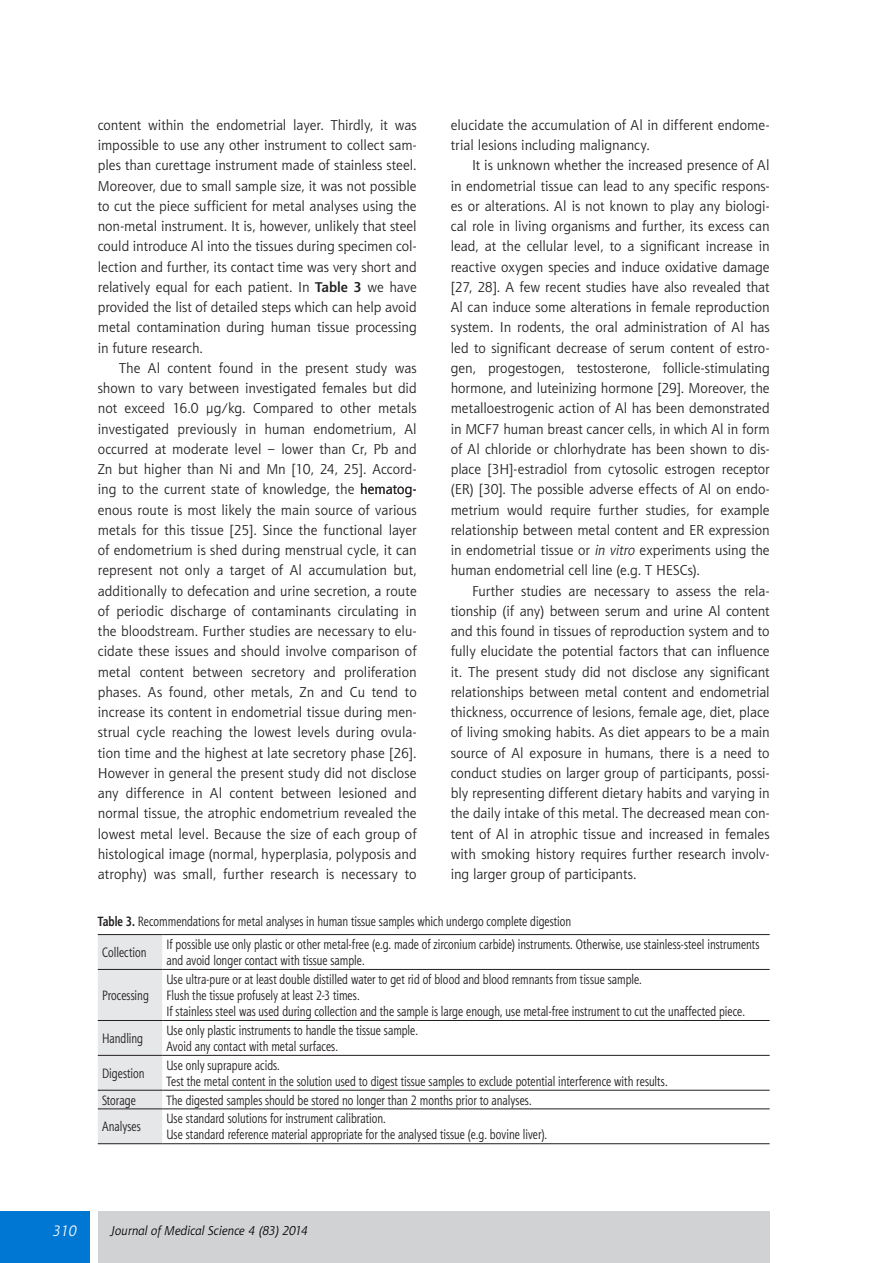
<style>
.page{position:relative;width:893px;height:1263px;background:#fff}
.page>*{position:absolute;margin:0;border:0;box-sizing:border-box;transform-origin:0 0}
.t1{font:italic 15px "Aerton TTEFN";color:#fff}
.TXT_wciecie_kopia{font:14.25px/20.2px "Aerton TTEFN";color:#231f20;text-align:justify}
.TXT_bez_wciecia{font:14.25px/20.2px "Aerton TTEFN";color:#231f20;text-align:justify}
.Tekst_tabeli{font:13.5px/16.2px "Aerton Cnd TTEFN";letter-spacing:.005em;color:#231f20}
._1_Podpis{font:13.5px "Aerton Cnd TTEFN";letter-spacing:.005em;color:#231f20}
.t2{font:italic 12.75px "Aerton TTEFN";color:#000}
.s1{font-weight:700}
.s2{font-style:italic}
</style>
<div class="page">
<div style="left:0;top:1212px;width:89px;height:51px;background:#0077d2"></div>
<div style="left:98px;top:1212px;width:672px;height:51px;background:#d1d2d4"></div>
<div style="left:98px;top:935px;width:64px;height:208px;background:#e6e7e9"></div>
<hr style="left:98px;top:1020px;width:64px;height:1px;background:#231f20">
<hr style="left:162px;top:1020px;width:608px;height:1px;background:#231f20">
<hr style="left:98px;top:1055px;width:64px;height:1px;background:#231f20">
<hr style="left:162px;top:1055px;width:608px;height:1px;background:#231f20">
<hr style="left:98px;top:1090px;width:64px;height:1px;background:#231f20">
<hr style="left:162px;top:1090px;width:608px;height:1px;background:#231f20">
<hr style="left:98px;top:934px;width:64px;height:1px;background:#231f20">
<hr style="left:162px;top:934px;width:608px;height:1px;background:#231f20">
<hr style="left:98px;top:969px;width:64px;height:1px;background:#231f20">
<hr style="left:162px;top:969px;width:608px;height:1px;background:#231f20">
<hr style="left:98px;top:1108px;width:64px;height:1px;background:#231f20">
<hr style="left:98px;top:1143px;width:64px;height:1px;background:#231f20">
<hr style="left:162px;top:1108px;width:608px;height:1px;background:#231f20">
<hr style="left:162px;top:1143px;width:608px;height:1px;background:#231f20">
<p class="TXT_bez_wciecia" style="left:98px;top:115px;width:320px">content within the endometrial layer. Thirdly, it was impossible to use any other instrument to collect sam‑ ples than curettage instrument made of stainless steel.<br>Moreover, due to small sample size, it was not possible to cut the piece sufficient for metal analyses using the non‑metal instrument. It is, however, unlikely that steel could introduce Al into the tissues during specimen col‑ lection and further, its contact time was very short and relatively equal for each patient. In <span class="s1">Table 3</span> we have provided the list of detailed steps which can help avoid metal contamination during human tissue processing in future research.</p>
<p class="TXT_wciecie_kopia" style="left:98px;top:358px;width:320px;text-indent:21px">The Al content found in the present study was shown to vary between investigated females but did not exceed 16.0 µg/kg. Compared to other metals investigated previously in human endometrium, Al occurred at moderate level – lower than Cr, Pb and Zn but higher than Ni and Mn [10, 24, 25]. Accord‑ ing to the current state of knowledge, the hematog‑ enous route is most likely the main source of various metals for this tissue [25]. Since the functional layer of endometrium is shed during menstrual cycle, it can represent not only a target of Al accumulation but, additionally to defecation and urine secretion, a route of periodic discharge of contaminants circulating in the bloodstream. Further studies are necessary to elu‑ cidate these issues and should involve comparison of metal content between secretory and proliferation phases. As found, other metals, Zn and Cu tend to increase its content in endometrial tissue during men‑ strual cycle reaching the lowest levels during ovula‑ tion time and the highest at late secretory phase [26].<br>However in general the present study did not disclose any difference in Al content between lesioned and normal tissue, the atrophic endometrium revealed the lowest metal level. Because the size of each group of histological image (normal, hyperplasia, polyposis and atrophy) was small, further research is necessary to</p>
<p class="TXT_wciecie_kopia" style="left:451px;top:115px;width:320px">elucidate the accumulation of Al in different endome‑ trial lesions including malignancy.</p>
<p class="TXT_wciecie_kopia" style="left:451px;top:155px;width:320px;text-indent:21px">It is unknown whether the increased presence of Al in endometrial tissue can lead to any specific respons‑ es or alterations. Al is not known to play any biologi‑ cal role in living organisms and further, its excess can lead, at the cellular level, to a significant increase in reactive oxygen species and induce oxidative damage [27, 28]. A few recent studies have also revealed that Al can induce some alterations in female reproduction system. In rodents, the oral administration of Al has led to significant decrease of serum content of estro‑ gen, progestogen, testosterone, follicle‑stimulating hormone, and luteinizing hormone [29]. Moreover, the metalloestrogenic action of Al has been demonstrated in MCF7 human breast cancer cells, in which Al in form of Al chloride or chlorhydrate has been shown to dis‑ place [3H]-estradiol from cytosolic estrogen receptor (ER) [30]. The possible adverse effects of Al on endo‑ metrium would require further studies, for example relationship between metal content and ER expression in endometrial tissue or <span class="s2">in vitro</span> experiments using the human endometrial cell line (e.g. T HESCs).</p>
<p class="TXT_wciecie_kopia" style="left:451px;top:580px;width:320px;text-indent:21px">Further studies are necessary to assess the rela‑ tionship (if any) between serum and urine Al content and this found in tissues of reproduction system and to fully elucidate the potential factors that can influence it. The present study did not disclose any significant relationships between metal content and endometrial thickness, occurrence of lesions, female age, diet, place of living smoking habits. As diet appears to be a main source of Al exposure in humans, there is a need to conduct studies on larger group of participants, possi‑ bly representing different dietary habits and varying in the daily intake of this metal. The decreased mean con‑ tent of Al in atrophic tissue and increased in females with smoking history requires further research involv‑ ing larger group of participants.</p>
<p class="_1_Podpis" style="left:98px;top:913px;width:475px"><span class="s1">Table 3.</span> Recommendations for metal analyses in human tissue samples which undergo complete digestion</p>
<p class="Tekst_tabeli" style="left:102px;top:944px;width:46px">Collection</p>
<p class="Tekst_tabeli" style="left:166px;top:936px;width:594px">If possible use only plastic or other metal-free (e.g. made of zirconium carbide) instruments. Otherwise, use stainless-steel instruments and avoid longer contact with tissue sample.</p>
<p class="Tekst_tabeli" style="left:102px;top:987px;width:48px">Processing</p>
<p class="Tekst_tabeli" style="left:166px;top:971px;width:477px">Use ultra-pure or at least double distilled water to get rid of blood and blood remnants from tissue sample.</p>
<p class="Tekst_tabeli" style="left:166px;top:987px;width:195px">Flush the tissue profusely at least 2-3 times.</p>
<p class="Tekst_tabeli" style="left:166px;top:1003px;width:580px">If stainless steel was used during collection and the sample is large enough, use metal-free instrument to cut the unaffected piece.</p>
<p class="Tekst_tabeli" style="left:102px;top:1030px;width:43px">Handling</p>
<p class="Tekst_tabeli" style="left:102px;top:1065px;width:44px">Digestion</p>
<p class="Tekst_tabeli" style="left:166px;top:1022px;width:253px">Use only plastic instruments to handle the tissue sample.</p>
<p class="Tekst_tabeli" style="left:166px;top:1038px;width:173px">Avoid any contact with metal surfaces.</p>
<p class="Tekst_tabeli" style="left:166px;top:1057px;width:115px">Use only suprapure acids.</p>
<p class="Tekst_tabeli" style="left:166px;top:1073px;width:503px">Test the metal content in the solution used to digest tissue samples to exclude potential interference with results.</p>
<p class="Tekst_tabeli" style="left:102px;top:1092px;width:35px">Storage</p>
<p class="Tekst_tabeli" style="left:166px;top:1092px;width:367px">The digested samples should be stored no longer than 2 months prior to analyses.</p>
<p class="Tekst_tabeli" style="left:102px;top:1118px;width:40px">Analyses</p>
<p class="Tekst_tabeli" style="left:166px;top:1110px;width:221px">Use standard solutions for instrument calibration.</p>
<p class="Tekst_tabeli" style="left:166px;top:1126px;width:382px">Use standard reference material appropriate for the analysed tissue (e.g. bovine liver).</p>
<p class="t1" style="left:52px;top:1222px;width:26px">310</p>
<p class="t2" style="left:111px;top:1223px;width:199px">Journal of Medical Science 4 (83) 2014</p>
</div>
